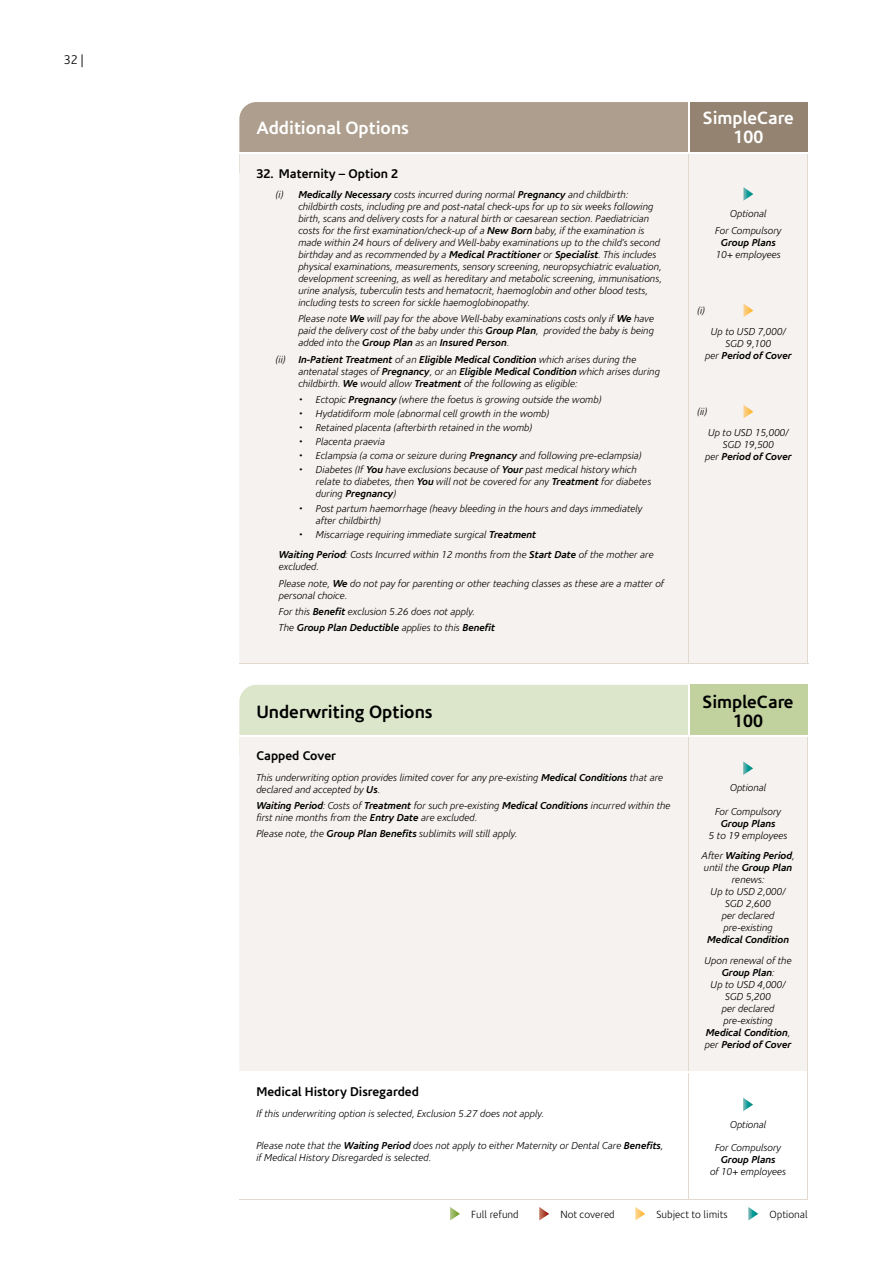
<style>
.page{position:relative;width:893px;height:1263px;background:#fff}
.page>*{position:absolute;margin:0;border:0;box-sizing:border-box;transform-origin:0 0}
.t1{font:700 18px/19.5px "Corisande";color:#000;text-align:center}
.t2{font:700 18px/19.5px "Corisande";color:#fff;text-align:center}
.t3{font:700 12.75px "Corisande";color:#000}
.t4{font:300 12.75px "Corisande";color:#000}
.t5{font:300 10.5px "Corisande";color:#000}
.t6{font:italic 300 10.2px/12px "Corisande";color:#000}
.t7{font:italic 700 10.2px "Corisande";color:#000}
.s1{font-weight:700}
</style>
<div class="page">
<div style="left:239px;top:102px;width:566px;height:85px;background:#ae9e8d;border-radius:17px"></div>
<div style="left:239px;top:685px;width:566px;height:85px;background:#dce6cb;border-radius:17px"></div>
<div style="left:689px;top:102px;width:119px;height:51px;background:#948370"></div>
<div style="left:239px;top:154px;width:569px;height:509px;background:#f5f2ef"></div>
<hr style="left:689px;top:154px;width:1px;height:509px;background:#e2d9d1">
<hr style="left:808px;top:154px;width:1px;height:509px;background:#e2d9d1">
<hr style="left:239px;top:663px;width:450px;height:1px;background:#e2d9d1">
<hr style="left:689px;top:663px;width:119px;height:1px;background:#e2d9d1">
<hr style="left:239px;top:152px;width:569px;height:2px;background:#fff">
<hr style="left:688px;top:102px;width:2px;height:50px;background:#fff">
<svg style="left:743px;top:187px;width:10px;height:14px"></svg>
<svg style="left:743px;top:303px;width:10px;height:14px"></svg>
<svg style="left:743px;top:405px;width:10px;height:13px"></svg>
<div style="left:689px;top:685px;width:118px;height:51px;background:#c1d29f"></div>
<div style="left:239px;top:736px;width:568px;height:335px;background:#f5f2ef"></div>
<hr style="left:807px;top:736px;width:1px;height:336px;background:#e2d9d1">
<hr style="left:689px;top:1072px;width:1px;height:127px;background:#e2d9d1">
<hr style="left:807px;top:1072px;width:1px;height:127px;background:#e2d9d1">
<hr style="left:239px;top:1199px;width:569px;height:1px;background:#e2d9d1">
<hr style="left:689px;top:736px;width:1px;height:335px;background:#e2d9d1">
<hr style="left:239px;top:735px;width:569px;height:1px;background:#fff">
<hr style="left:688px;top:685px;width:2px;height:50px;background:#fff">
<svg style="left:743px;top:761px;width:10px;height:14px"></svg>
<svg style="left:743px;top:1098px;width:10px;height:13px"></svg>
<svg style="left:450px;top:1207px;width:10px;height:13px"></svg>
<svg style="left:539px;top:1207px;width:10px;height:13px"></svg>
<svg style="left:748px;top:1207px;width:10px;height:13px"></svg>
<svg style="left:635px;top:1207px;width:10px;height:13px"></svg>
<p class="t4" style="left:64px;top:53px;width:21px">32 |</p>
<h1 class="t2" style="left:256px;top:118px;width:154px">Additional Options</h1>
<h1 class="t2" style="left:703px;top:108px;width:93px">SimpleCare<br>100</h1>
<p class="t3" style="left:256px;top:166px;width:143px">32. Maternity – Option 2</p>
<p class="t6" style="left:298px;top:189px;width:365px;text-indent:-23px">(i) <span class="s1">Medically Necessary</span> costs incurred during normal <span class="s1">Pregnancy</span> and childbirth: childbirth costs, including pre and post-natal check-ups for up to six weeks following birth, scans and delivery costs for a natural birth or caesarean section. Paediatrician costs for the first examination/check-up of a <span class="s1">New Born</span> baby, if the examination is made within 24 hours of delivery and Well-baby examinations up to the child’s second birthday and as recommended by a <span class="s1">Medical Practitioner</span> or <span class="s1">Specialist</span>. This includes physical examinations, measurements, sensory screening, neuropsychiatric evaluation, development screening, as well as hereditary and metabolic screening, immunisations, urine analysis, tuberculin tests and hematocrit, haemoglobin and other blood tests, including tests to screen for sickle haemoglobinopathy.</p>
<p class="t6" style="left:298px;top:313px;width:357px;text-align:justify">Please note <span class="s1">We</span> will pay for the above Well-baby examinations costs only if <span class="s1">We</span> have paid the delivery cost of the baby under this <span class="s1">Group Plan</span>, provided the baby is being added into the <span class="s1">Group Plan</span> as an <span class="s1">Insured Person</span>.</p>
<p class="t6" style="left:276px;top:353px;width:11px">(ii)</p>
<p class="t6" style="left:298px;top:353px;width:363px"><span class="s1">In-Patient Treatment</span> of an <span class="s1">Eligible Medical Condition</span> which arises during the antenatal stages of <span class="s1">Pregnancy</span>, or an <span class="s1">Eligible Medical Condition</span> which arises during childbirth. <span class="s1">We</span> would allow <span class="s1">Treatment</span> of the following as eligible:</p>
<p class="t6" style="left:298px;top:394px;width:305px">• Ectopic <span class="s1">Pregnancy</span> (where the foetus is growing outside the womb)</p>
<p class="t6" style="left:298px;top:408px;width:252px">• Hydatidiform mole (abnormal cell growth in the womb)</p>
<p class="t6" style="left:298px;top:422px;width:235px">• Retained placenta (afterbirth retained in the womb)</p>
<p class="t6" style="left:298px;top:436px;width:88px">• Placenta praevia</p>
<p class="t6" style="left:298px;top:450px;width:345px">• Eclampsia (a coma or seizure during <span class="s1">Pregnancy</span> and following pre-eclampsia)</p>
<p class="t6" style="left:316px;top:464px;width:337px;text-indent:-18px">• Diabetes (If <span class="s1">You</span> have exclusions because of <span class="s1">Your</span> past medical history which relate to diabetes, then <span class="s1">You</span> will not be covered for any <span class="s1">Treatment</span> for diabetes during <span class="s1">Pregnancy</span>)</p>
<p class="t6" style="left:316px;top:502px;width:328px;text-indent:-18px">• Post partum haemorrhage (heavy bleeding in the hours and days immediately after childbirth)</p>
<p class="t6" style="left:279px;top:524px;width:376px;line-height:20.5px;text-indent:19px">• Miscarriage requiring immediate surgical <span class="s1">Treatment<br>Waiting Period</span>: Costs Incurred within 12 months from the <span class="s1">Start Date</span> of the mother are</p>
<p class="t6" style="left:279px;top:559px;width:387px;line-height:16.2px">excluded.<br>Please note, <span class="s1">We</span> do not pay for parenting or other teaching classes as these are a matter of</p>
<p class="t6" style="left:279px;top:587px;width:218px;line-height:16.2px">personal choice.<br>For this <span class="s1">Benefit</span> exclusion 5.26 does not apply.<br>The <span class="s1">Group Plan Deductible</span> applies to this <span class="s1">Benefit</span></p>
<p class="t6" style="left:715px;top:206px;width:68px;line-height:16.4px;text-align:center">Optional<br>For Compulsory</p>
<p class="t7" style="left:721px;top:236px;width:56px">Group Plans</p>
<p class="t6" style="left:716px;top:248px;width:66px">10+ employees</p>
<p class="t6" style="left:697px;top:305px;width:9px">(i)</p>
<p class="t6" style="left:705px;top:326px;width:88px;text-align:center">Up to USD 7,000/<br>SGD 9,100<br>per <span class="s1">Period of Cover</span></p>
<p class="t6" style="left:697px;top:406px;width:11px">(ii)</p>
<p class="t6" style="left:705px;top:427px;width:88px;text-align:center">Up to USD 15,000/<br>SGD 19,500<br>per <span class="s1">Period of Cover</span></p>
<h1 class="t1" style="left:256px;top:702px;width:178px">Underwriting Options</h1>
<h1 class="t1" style="left:703px;top:692px;width:93px">SimpleCare<br>100</h1>
<p class="t3" style="left:256px;top:749px;width:81px">Capped Cover</p>
<p class="t6" style="left:256px;top:772px;width:408px">This underwriting option provides limited cover for any pre-existing <span class="s1">Medical Conditions</span> that are declared and accepted by <span class="s1">Us</span>.</p>
<p class="t6" style="left:256px;top:800px;width:416px"><span class="s1">Waiting Period</span>: Costs of <span class="s1">Treatment</span> for such pre-existing <span class="s1">Medical Conditions</span> incurred within the first nine months from the <span class="s1">Entry Date</span> are excluded.</p>
<p class="t6" style="left:256px;top:828px;width:262px">Please note, the <span class="s1">Group Plan Benefits</span> sublimits will still apply.</p>
<p class="t6" style="left:730px;top:782px;width:38px">Optional</p>
<p class="t6" style="left:715px;top:805px;width:68px">For Compulsory</p>
<p class="t7" style="left:721px;top:817px;width:56px">Group Plans</p>
<p class="t6" style="left:702px;top:825px;width:95px;line-height:20.5px;text-align:center">5 to 19 employees<br>After <span class="s1">Waiting Period</span>,</p>
<p class="t6" style="left:704px;top:862px;width:90px;text-align:center">until the <span class="s1">Group Plan </span>renews:<br>Up to USD 2,000/<br>SGD 2,600<br>per declared pre-existing</p>
<p class="t7" style="left:707px;top:934px;width:83px">Medical Condition</p>
<p class="t6" style="left:704px;top:954px;width:89px;text-align:center">Upon renewal of the<br><span class="s1">Group Plan</span>:<br>Up to USD 4,000/<br>SGD 5,200<br>per declared pre-existing<br><span class="s1">Medical Condition</span>, per <span class="s1">Period of Cover</span></p>
<p class="t3" style="left:256px;top:1084px;width:164px">Medical History Disregarded</p>
<p class="t6" style="left:256px;top:1107px;width:289px">If this underwriting option is selected, Exclusion 5.27 does not apply.</p>
<p class="t6" style="left:256px;top:1140px;width:409px">Please note that the <span class="s1">Waiting Period</span> does not apply to either Maternity or Dental Care <span class="s1">Benefits</span>, if Medical History Disregarded is selected.</p>
<p class="t6" style="left:730px;top:1118px;width:38px">Optional</p>
<p class="t6" style="left:715px;top:1142px;width:68px">For Compulsory</p>
<p class="t7" style="left:721px;top:1154px;width:56px">Group Plans</p>
<p class="t6" style="left:710px;top:1166px;width:78px">of 10+ employees</p>
<p class="t5" style="left:471px;top:1209px;width:49px">Full refund</p>
<p class="t5" style="left:560px;top:1209px;width:56px">Not covered</p>
<p class="t5" style="left:657px;top:1209px;width:72px">Subject to limits</p>
<p class="t5" style="left:770px;top:1209px;width:40px">Optional</p>
</div>
